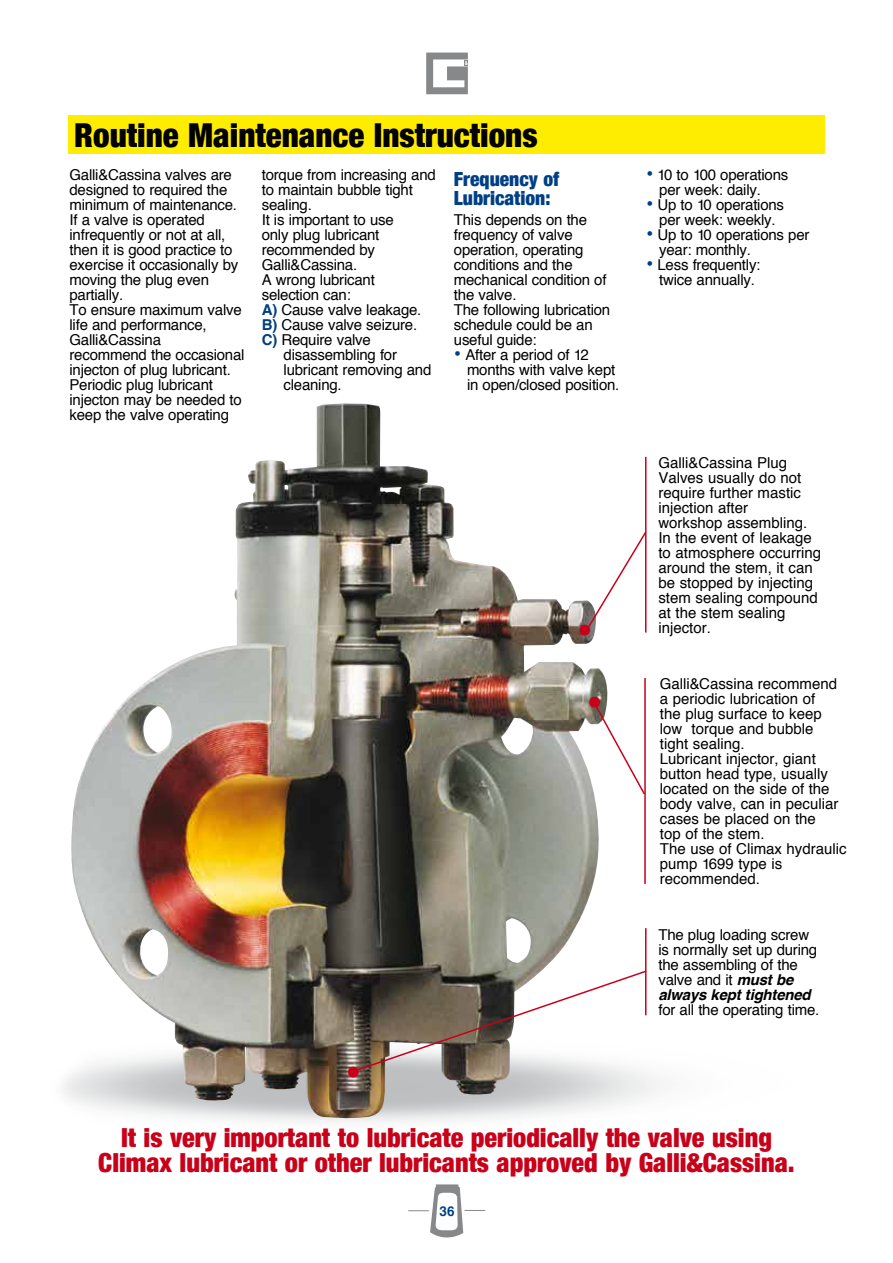
<style>
.page{position:relative;width:893px;height:1263px;background:#fff}
.page>*{position:absolute;margin:0;border:0;box-sizing:border-box;transform-origin:0 0}
.t1{font:49.65px/71.6px "Helvetica";color:#c90019}
.t2{font:900 condensed 33px "Helvetica Neue";color:#000}
.t3{font:900 condensed 26.25px/24.8px "Helvetica Neue";color:#c90019;text-align:center}
.t4{font:900 condensed 19.5px/19.5px "Helvetica Neue";color:#003f84}
.t5{font:15px/15px "Helvetica";letter-spacing:-.015em;color:#000}
.t6{font:700 13.5px "Helvetica";color:#003f84}
.s1{font-weight:700;color:#003f84}
.s2{font-size:21px;color:#003f84}
.s3{font-weight:700;font-style:italic}
</style>
<div class="page">
<svg style="left:426px;top:53px;width:42px;height:41px"></svg>
<img style="left:68px;top:404px;width:534px;height:714px">
<svg style="left:356px;top:969px;width:292px;height:103px"></svg>
<svg style="left:594px;top:705px;width:50px;height:91px"></svg>
<hr style="left:645px;top:457px;width:1px;height:176px;background:#c90019">
<hr style="left:644px;top:678px;width:2px;height:206px;background:#c90019">
<hr style="left:645px;top:928px;width:1px;height:87px;background:#c90019">
<div style="left:68px;top:115px;width:757px;height:38px;background:#ffed00"></div>
<svg style="left:586px;top:530px;width:61px;height:101px"></svg>
<svg style="left:408px;top:1184px;width:77px;height:54px"></svg>
<h2 class="t2" style="left:74px;top:108px;width:465px">Routine Maintenance Instructions</h2>
<p class="t5" style="left:70px;top:167px;width:176px">Galli&amp;Cassina valves are designed to required the minimum of maintenance.<br>If a valve is operated infrequently or not at all, then it is good practice to exercise it occasionally by moving the plug even partially.<br>To ensure maximum valve life and performance,<br>Galli&amp;Cassina<br>recommend the occasional injecton of plug lubricant.<br>Periodic plug lubricant injecton may be needed to keep the valve operating</p>
<p class="t5" style="left:262px;top:167px;width:176px">torque from increasing and</p>
<p class="t5" style="left:262px;top:182px;width:153px">to maintain bubble tight</p>
<p class="t5" style="left:262px;top:197px;width:52px">sealing.</p>
<p class="t5" style="left:262px;top:212px;width:134px">It is important to use</p>
<p class="t5" style="left:262px;top:227px;width:119px">only plug lubricant</p>
<p class="t5" style="left:262px;top:242px;width:115px">recommended by</p>
<p class="t5" style="left:262px;top:257px;width:97px">Galli&amp;Cassina.</p>
<p class="t5" style="left:262px;top:272px;width:115px">A wrong lubricant</p>
<p class="t5" style="left:262px;top:287px;width:91px">selection can:</p>
<p class="t5" style="left:262px;top:302px;width:161px"><span class="s1">A)</span> Cause valve leakage.</p>
<p class="t5" style="left:262px;top:317px;width:157px"><span class="s1">B)</span> Cause valve seizure.</p>
<p class="t5" style="left:262px;top:332px;width:111px"><span class="s1">C)</span> Require valve</p>
<p class="t5" style="left:284px;top:347px;width:115px">disassembling for</p>
<p class="t5" style="left:284px;top:362px;width:149px">lubricant removing and</p>
<p class="t5" style="left:284px;top:377px;width:60px">cleaning.</p>
<h3 class="t4" style="left:454px;top:168px;width:107px">Frequency of<br>Lubrication:</h3>
<p class="t5" style="left:454px;top:213px;width:158px">This depends on the frequency of valve operation, operating conditions and the mechanical condition of the valve.<br>The following lubrication schedule could be an useful guide:</p>
<p class="t5" style="left:467px;top:348px;width:154px;text-indent:-13px"><span class="s2">•</span> After a period of 12 months with valve kept in open/closed position.</p>
<h1 class="t1" style="left:576px;top:597px;width:29px">• •</h1>
<h1 class="t1" style="left:345px;top:1038px;width:19px">•</h1>
<p class="t5" style="left:659px;top:167px;width:131px;text-indent:-13px"><span class="s2">•</span> 10 to 100 operations per week: daily.</p>
<p class="t5" style="left:646px;top:197px;width:140px;text-align:center"><span class="s2">•</span> Up to 10 operations per week: weekly.</p>
<p class="t5" style="left:659px;top:227px;width:152px;text-indent:-13px"><span class="s2">•</span> Up to 10 operations per year: monthly.</p>
<p class="t5" style="left:646px;top:257px;width:116px;text-align:center"><span class="s2">•</span> Less frequently: twice annually.</p>
<p class="t5" style="left:658px;top:455px;width:164px">Galli&amp;Cassina Plug<br>Valves usually do not require further mastic injection after<br>workshop assembling.<br>In the event of leakage to atmosphere occurring around the stem, it can be stopped by injecting stem sealing compound at the stem sealing injector.</p>
<p class="t5" style="left:660px;top:677px;width:188px">Galli&amp;Cassina recommend a periodic lubrication of<br>the plug surface to keep low torque and bubble<br>tight sealing.<br>Lubricant injector, giant button head type, usually located on the side of the body valve, can in peculiar cases be placed on the<br>top of the stem.<br>The use of Climax hydraulic pump 1699 type is recommended.</p>
<p class="t5" style="left:658px;top:927px;width:160px">The plug loading screw is normally set up during the assembling of the valve and it <span class="s3">must be always kept tightened</span></p>
<p class="t5" style="left:658px;top:1002px;width:162px">for all the operating time.</p>
<h3 class="t3" style="left:98px;top:1124px;width:698px">It is very important to lubricate periodically the valve using<br>Climax lubricant or other lubricants approved by Galli&amp;Cassina.</h3>
<p class="t6" style="left:439px;top:1200px;width:17px">36</p>
</div>
